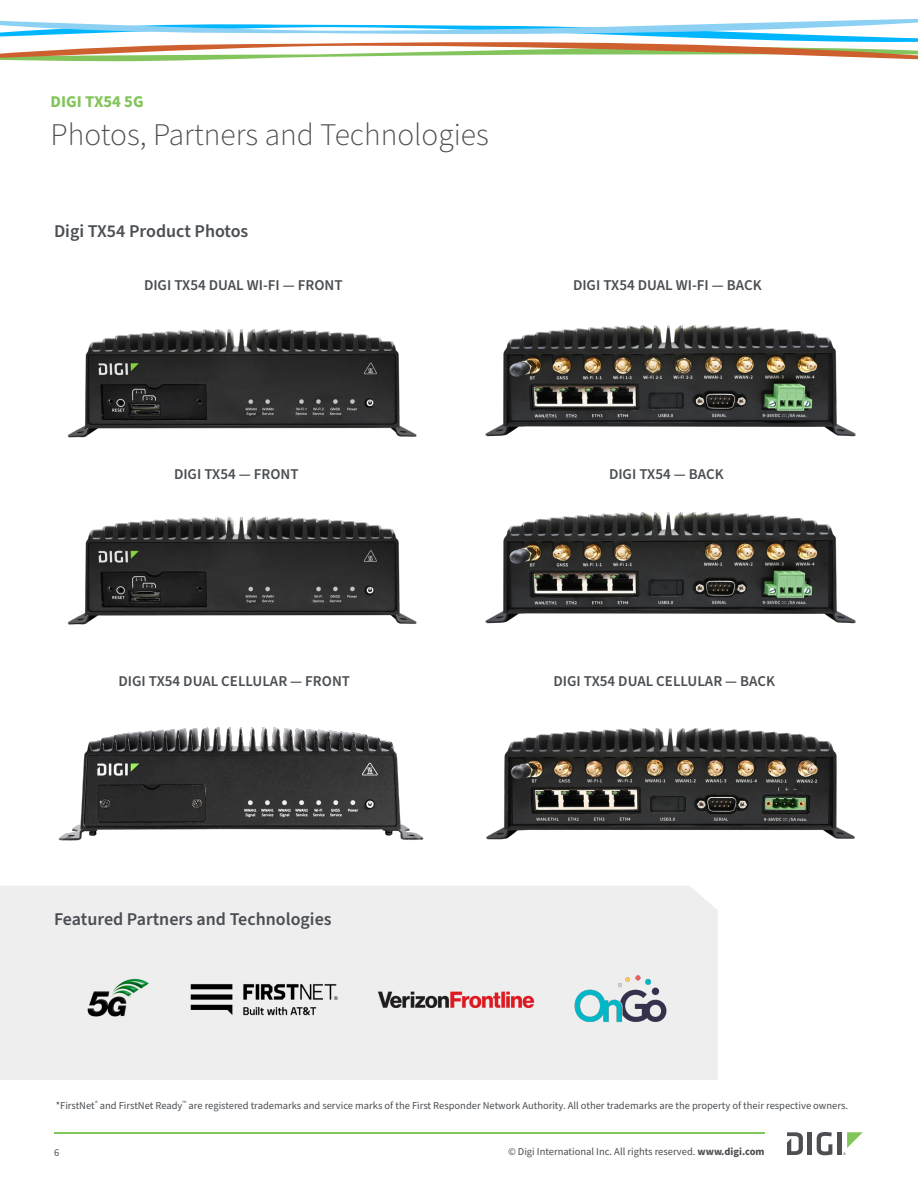
<style>
.page{position:relative;width:918px;height:1188px;background:#fff}
.page>*{position:absolute;margin:0;border:0;box-sizing:border-box;transform-origin:0 0}
.Intro_NEW{font:300 31.5px "Source Sans Pro";color:#4b4f53}
.Subhead_1_NEW{font:600 18px "Source Sans Pro";color:#4b4f53}
.Intro_NEW-2{font:700 16.5px "Source Sans Pro";color:#82c55b}
.Subhead_1_NEW-2{font:600 15px "Source Sans Pro";color:#4b4f53}
.Table_-_Body_Copy{font:10.5px "Source Sans Pro";color:#4b4f53}
.s1{font-weight:700}
</style>
<div class="page">
<hr style="left:54px;top:1132px;width:711px;height:2px;background:#82c55b">
<hr style="left:808px;top:1132px;width:4px;height:23px;background:#4e4f53">
<svg style="left:817px;top:1132px;width:15px;height:23px"></svg>
<hr style="left:837px;top:1132px;width:4px;height:23px;background:#4e4f53">
<svg style="left:787px;top:1132px;width:16px;height:23px"></svg>
<svg style="left:843px;top:1132px;width:20px;height:23px"></svg>
<svg style="left:0;top:18px;width:918px;height:44px"></svg>
<img style="left:67px;top:329px;width:350px;height:109px">
<img style="left:485px;top:325px;width:371px;height:112px">
<img style="left:58px;top:727px;width:366px;height:114px">
<img style="left:486px;top:728px;width:369px;height:112px">
<img style="left:67px;top:516px;width:350px;height:109px">
<img style="left:485px;top:512px;width:371px;height:112px">
<div style="left:0;top:886px;width:718px;height:194px;background:#eeeeef"></div>
<img style="left:183px;top:976px;width:162px;height:48px">
<img style="left:375px;top:974px;width:162px;height:52px">
<img style="left:84px;top:962px;width:68px;height:70px">
<img style="left:574px;top:974px;width:94px;height:50px">
<p class="Intro_NEW-2" style="left:51px;top:90px;width:95px">DIGI TX54 5G</p>
<p class="Intro_NEW" style="left:51px;top:113px;width:440px">Photos, Partners and Technologies</p>
<p class="Subhead_1_NEW" style="left:54px;top:219px;width:196px">Digi TX54 Product Photos</p>
<p class="Subhead_1_NEW-2" style="left:144px;top:275px;width:200px">DIGI TX54 DUAL WI-FI — FRONT</p>
<p class="Subhead_1_NEW-2" style="left:573px;top:275px;width:190px">DIGI TX54 DUAL WI-FI — BACK</p>
<p class="Subhead_1_NEW-2" style="left:174px;top:464px;width:126px">DIGI TX54 — FRONT</p>
<p class="Subhead_1_NEW-2" style="left:609px;top:464px;width:116px">DIGI TX54 — BACK</p>
<p class="Subhead_1_NEW-2" style="left:118px;top:671px;width:233px">DIGI TX54 DUAL CELLULAR — FRONT</p>
<p class="Subhead_1_NEW-2" style="left:554px;top:671px;width:223px">DIGI TX54 DUAL CELLULAR — BACK</p>
<p class="Subhead_1_NEW" style="left:54px;top:907px;width:279px">Featured Partners and Technologies</p>
<p class="Table_-_Body_Copy" style="left:56px;top:1098px;width:794px">*FirstNet<sup>®</sup> and FirstNet Ready<sup>™</sup> are registered trademarks and service marks of the First Responder Network Authority. All other trademarks are the property of their respective owners.</p>
<p class="Table_-_Body_Copy" style="left:54px;top:1145px;width:7px">6</p>
<p class="Table_-_Body_Copy" style="left:508px;top:1144px;width:258px">© Digi International Inc. All rights reserved. <span class="s1">www.digi.com</span></p>
</div>
